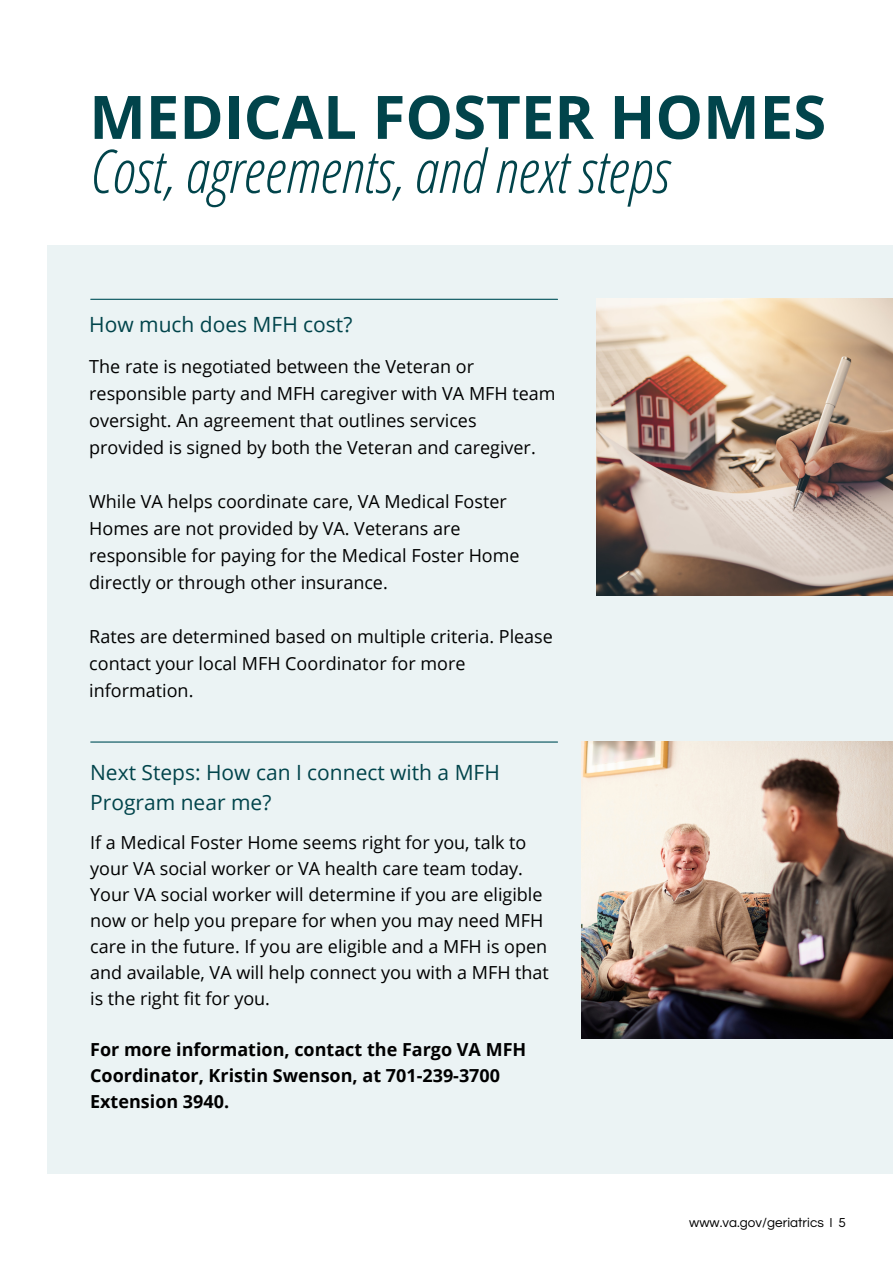
<style>
.page{position:relative;width:893px;height:1264px;background:#fff}
.page>*{position:absolute;margin:0;border:0;box-sizing:border-box;transform-origin:0 0}
.t1{font:italic 300 60px "Open Sans Condensed";color:#01444b}
.t2{font:700 60px "Open Sans";color:#01444b}
.t3{font:21px/30.3px "Open Sans";color:#01444b}
.t4{font:18px/27px "Open Sans";color:#000}
.t5{font:700 18px/25.8px "Open Sans";color:#000}
.t6{font:13.5px "Questrial";color:#000}
</style>
<div class="page">
<div style="left:47px;top:245px;width:845px;height:928px;background:#ebf3f4"></div>
<hr style="left:91px;top:741px;width:466px;height:1px;background:#005059">
<hr style="left:91px;top:299px;width:466px;height:1px;background:#005059">
<img style="left:596px;top:299px;width:296px;height:296px">
<img style="left:581px;top:741px;width:311px;height:297px">
<p class="t2" style="left:89px;top:75px;width:738px">MEDICAL FOSTER HOMES</p>
<p class="t1" style="left:90px;top:129px;width:580px">Cost, agreements, and next steps</p>
<p class="t3" style="left:89px;top:309px;width:264px">How much does MFH cost?</p>
<p class="t4" style="left:89px;top:352px;width:468px">The rate is negotiated between the Veteran or responsible party and MFH caregiver with VA MFH team oversight. An agreement that outlines services provided is signed by both the Veteran and caregiver.</p>
<p class="t4" style="left:89px;top:487px;width:432px">While VA helps coordinate care, VA Medical Foster Homes are not provided by VA. Veterans are responsible for paying for the Medical Foster Home directly or through other insurance.</p>
<p class="t4" style="left:89px;top:622px;width:465px">Rates are determined based on multiple criteria. Please contact your local MFH Coordinator for more information.</p>
<p class="t3" style="left:90px;top:756px;width:411px">Next Steps: How can I connect with a MFH<br>Program near me?</p>
<p class="t4" style="left:90px;top:829px;width:460px;line-height:25.8px">If a Medical Foster Home seems right for you, talk to your VA social worker or VA health care team today.<br>Your VA social worker will determine if you are eligible now or help you prepare for when you may need MFH care in the future. If you are eligible and a MFH is open and available, VA will help connect you with a MFH that is the right fit for you.</p>
<p class="t5" style="left:90px;top:1036px;width:437px">For more information, contact the Fargo VA MFH<br>Coordinator, Kristin Swenson, at 701-239-3700<br>Extension 3940.</p>
<p class="t6" style="left:689px;top:1215px;width:158px">www.va.gov/geriatrics I 5</p>
</div>
